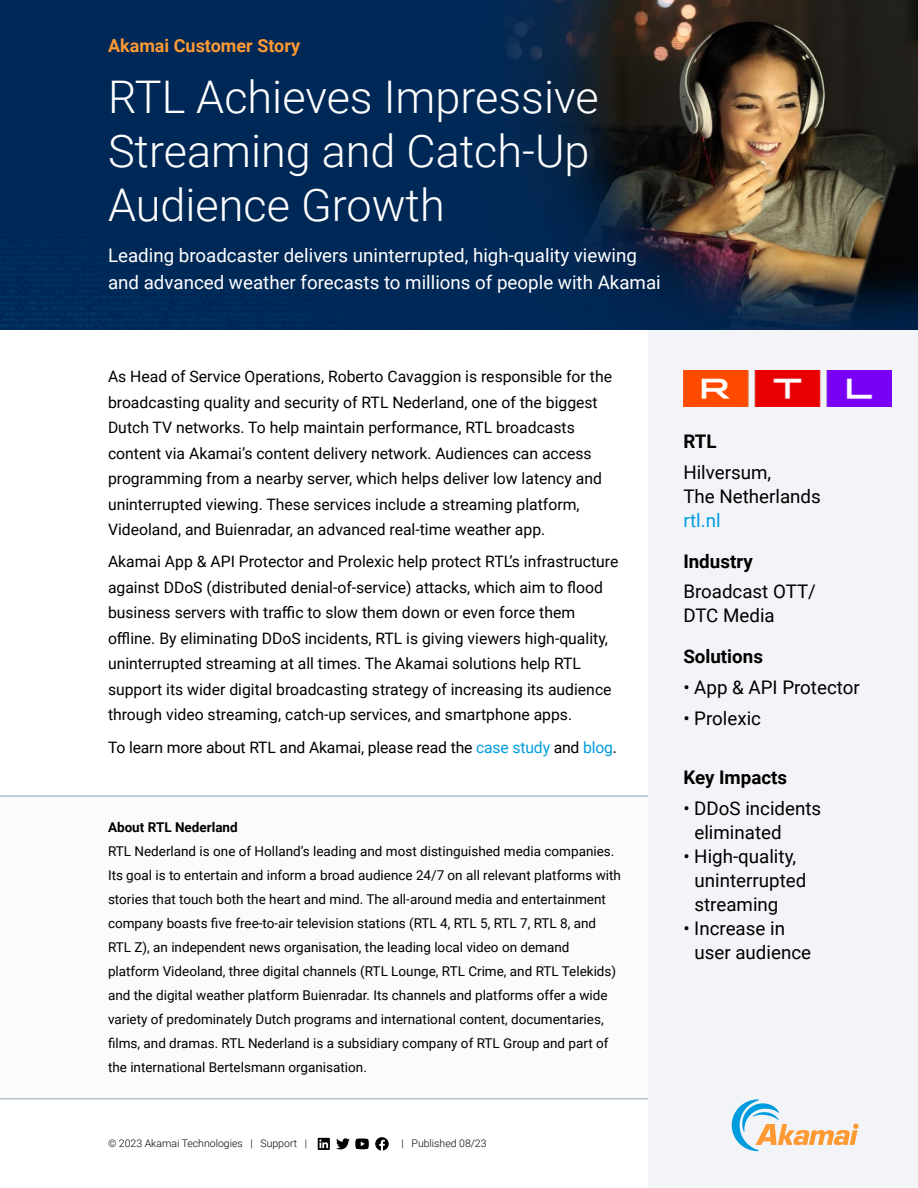
<style>
.page{position:relative;width:918px;height:1188px;background:#fff}
.page>*{position:absolute;margin:0;border:0;box-sizing:border-box;transform-origin:0 0}
.t1{font:300 45px/54px "Roboto";color:#fff}
.t2{font:18.75px/24px "Roboto";color:#000}
.t3{font:18.75px/27px "Roboto";color:#fff}
.t4{font:700 18.75px "Roboto";color:#000}
.t5{font:18.75px "Roboto";color:#009cde}
.t6{font:700 18px "Roboto";color:#f93}
.t7{font:15.75px/25.5px "Roboto";color:#000}
.t8{font:13.5px/24px "Roboto";color:#000}
.t9{font:700 13.5px "Roboto";color:#000}
.t10{font:300 10.5px "Roboto";color:#000}
.s1{color:#009cde}
</style>
<div class="page">
<svg style="left:318px;top:1138px;width:12px;height:12px"></svg>
<svg style="left:336px;top:1138px;width:33px;height:11px"></svg>
<svg style="left:375px;top:1137px;width:14px;height:14px"></svg>
<svg style="left:0;top:795px;width:648px;height:304px"></svg>
<div style="left:648px;top:0;width:270px;height:1188px;background:#f2f4f7"></div>
<svg style="left:732px;top:1099px;width:127px;height:52px"></svg>
<div style="left:0;top:0;width:351px;height:330px;background:#002856"></div>
<img style="left:351px;top:0;width:567px;height:330px">
<img style="left:683px;top:370px;width:208px;height:37px">
<p class="t6" style="left:108px;top:33px;width:194px">Akamai Customer Story</p>
<h1 class="t1" style="left:108px;top:69px;width:492px">RTL Achieves Impressive<br>Streaming and Catch-Up<br>Audience Growth</h1>
<p class="t3" style="left:108px;top:241px;width:554px">Leading broadcaster delivers uninterrupted, high-quality viewing and advanced weather forecasts to millions of people with Akamai</p>
<p class="t7" style="left:108px;top:363px;width:506px">As Head of Service Operations, Roberto Cavaggion is responsible for the broadcasting quality and security of RTL Nederland, one of the biggest Dutch TV networks. To help maintain performance, RTL broadcasts content via Akamai’s content delivery network. Audiences can access programming from a nearby server, which helps deliver low latency and uninterrupted viewing. These services include a streaming platform, Videoland, and Buienradar, an advanced real-time weather app.</p>
<p class="t7" style="left:108px;top:548px;width:512px">Akamai App &amp; API Protector and Prolexic help protect RTL’s infrastructure against DDoS (distributed denial-of-service) attacks, which aim to flood business servers with traffic to slow them down or even force them offline. By eliminating DDoS incidents, RTL is giving viewers high-quality, uninterrupted streaming at all times. The Akamai solutions help RTL support its wider digital broadcasting strategy of increasing its audience through video streaming, catch-up services, and smartphone apps.</p>
<p class="t7" style="left:108px;top:734px;width:511px">To learn more about RTL and Akamai, please read the <span class="s1">case study</span> and <span class="s1">blog</span>.</p>
<p class="t9" style="left:108px;top:818px;width:131px">About RTL Nederland</p>
<p class="t8" style="left:108px;top:839px;width:515px">RTL Nederland is one of Holland’s leading and most distinguished media companies.<br>Its goal is to entertain and inform a broad audience 24/7 on all relevant platforms with stories that touch both the heart and mind. The all-around media and entertainment company boasts five free-to-air television stations (RTL 4, RTL 5, RTL 7, RTL 8, and RTL Z), an independent news organisation, the leading local video on demand platform Videoland, three digital channels (RTL Lounge, RTL Crime, and RTL Telekids) and the digital weather platform Buienradar. Its channels and platforms offer a wide variety of predominately Dutch programs and international content, documentaries, films, and dramas. RTL Nederland is a subsidiary company of RTL Group and part of the international Bertelsmann organisation.</p>
<p class="t10" style="left:108px;top:1136px;width:201px">© 2023 Akamai Technologies | Support |</p>
<p class="t10" style="left:402px;top:1136px;width:87px">| Published 08/23</p>
<p class="t4" style="left:683px;top:428px;width:35px">RTL</p>
<p class="t2" style="left:683px;top:459px;width:139px">Hilversum,<br>The Netherlands</p>
<p class="t5" style="left:683px;top:507px;width:39px">rtl.nl</p>
<p class="t4" style="left:683px;top:548px;width:71px">Industry</p>
<p class="t2" style="left:683px;top:579px;width:134px">Broadcast OTT/<br>DTC Media</p>
<p class="t4" style="left:683px;top:644px;width:81px">Solutions</p>
<p class="t2" style="left:683px;top:675px;width:178px">• App &amp; API Protector</p>
<p class="t2" style="left:683px;top:706px;width:79px">• Prolexic</p>
<p class="t4" style="left:683px;top:764px;width:105px">Key Impacts</p>
<p class="t2" style="left:694px;top:795px;width:128px;text-indent:-11px">• DDoS incidents eliminated</p>
<p class="t2" style="left:694px;top:843px;width:113px;text-indent:-11px">• High-quality, uninterrupted streaming</p>
<p class="t2" style="left:694px;top:915px;width:118px;text-indent:-11px">• Increase in user audience</p>
</div>
